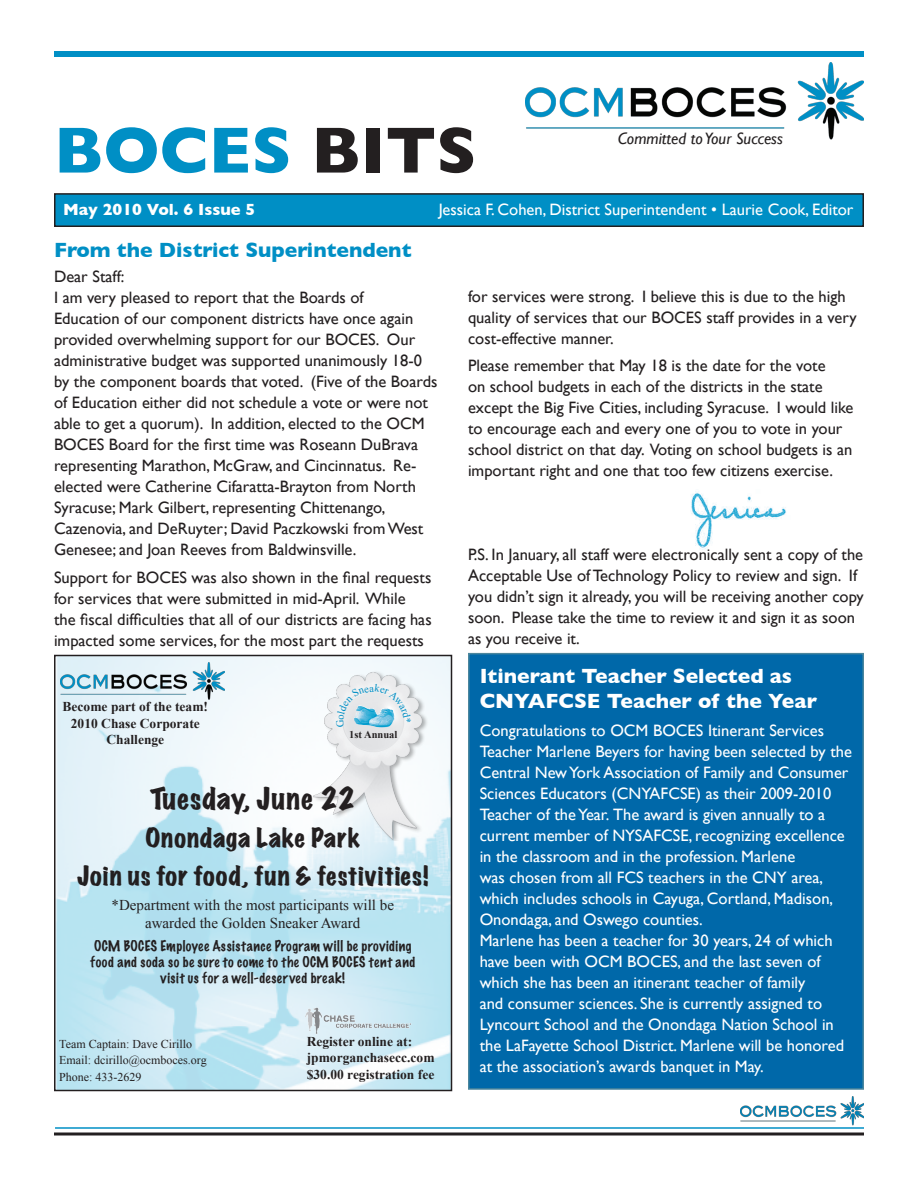
<style>
.page{position:relative;width:918px;height:1188px;background:#fff}
.page>*{position:absolute;margin:0;border:0;box-sizing:border-box;transform-origin:0 0}
.t1{font:700 66px "Gill Sans";color:#008fc5}
.t2{font:expanded 27px "Marker Felt";letter-spacing:.03em;color:#231f20}
.t3{font:expanded 24px "Marker Felt";letter-spacing:.035em;color:#231f20}
.t4{font:700 21px/25.2px "Gill Sans";color:#fff}
.Headline{font:700 21px "Gill Sans";color:#008fc5}
.t5{font:16.5px/21px "Gill Sans";color:#231f20}
.t6{font:16.5px/21px "Gill Sans";color:#fff}
.t7{font:italic 16.5px "Gill Sans";color:#231f20}
.t8{font:700 16.5px "Gill Sans";color:#fff}
.t9{font:15px/18px "Times New Roman";color:#231f20;text-align:center}
.t10{font:100 13.5px/16.2px "Marker Felt";letter-spacing:.035em;color:#231f20;text-align:center}
.t11{font:700 13.5px/16.5px "Times New Roman";color:#231f20;text-align:center}
.t12{font:12px "Times New Roman";color:#231f20}
.t13{font:700 10.5px "Times New Roman";color:#231f20}
.s1{color:#231f20}
</style>
<div class="page">
<div style="left:54px;top:51px;width:810px;height:6px;background:#008fc5"></div>
<img style="left:740px;top:1097px;width:124px;height:29px">
<img style="left:691px;top:491px;width:95px;height:59px">
<div style="left:55px;top:194px;width:808px;height:32px;background:#008fc5"></div>
<div style="left:54px;top:193px;width:810px;height:34px;border:2px solid #231f20"></div>
<img style="left:526px;top:63px;width:338px;height:77px">
<svg style="left:54px;top:1132px;width:810px;height:4px;background:#595657"></svg>
<hr style="left:55px;top:1127px;width:809px;height:2px;background:#008fc5">
<img style="left:57px;top:658px;width:392px;height:430px">
<div style="left:54px;top:655px;width:398px;height:436px;border:2px solid #231f20"></div>
<img style="left:61px;top:663px;width:164px;height:39px">
<img style="left:310px;top:664px;width:118px;height:177px">
<img style="left:301px;top:1005px;width:113px;height:35px">
<div style="left:468px;top:653px;width:396px;height:437px;background:#0068a9;border:2px solid #4b869d"></div>
<svg style="left:336px;top:684px;width:75px;height:44px"></svg>
<p class="t1" style="left:54px;top:112px;width:424px">BOCES <span class="s1">BITS</span></p>
<p class="t8" style="left:63px;top:200px;width:194px">May 2010 Vol. 6 Issue 5</p>
<p class="t6" style="left:439px;top:199px;width:416px">Jessica F. Cohen, District Superintendent • Laurie Cook, Editor</p>
<p class="t7" style="left:618px;top:129px;width:167px">Committed to Your Success</p>
<p class="Headline" style="left:54px;top:238px;width:359px">From the District Superintendent</p>
<p class="t5" style="left:54px;top:266px;width:72px">Dear Staff:</p>
<p class="t5" style="left:54px;top:287px;width:385px">I am very pleased to report that the Boards of<br>Education of our component districts have once again provided overwhelming support for our BOCES. Our administrative budget was supported unanimously 18-0 by the component boards that voted. (Five of the Boards of Education either did not schedule a vote or were not able to get a quorum). In addition, elected to the OCM BOCES Board for the first time was</p>
<p class="t5" style="left:54px;top:434px;width:371px;text-indent:350px">va representing Marathon, McGraw, and Cincinnatus. Re&shy;elected were Catherine Cifaratta-Brayton from North Syracuse; Mark Gilbert, representing Chittenango, Cazenovia, and DeRuyter; David Paczkowski fromWest Genesee; and Joan Reeves from Baldwinsville.</p>
<p class="t5" style="left:54px;top:567px;width:379px">Support for BOCES was also shown in the final requests for services that were submitted in mid-April. While<br>the fiscal difficulties that all of our districts are facing has impacted some services, for the most part the requests</p>
<p class="t5" style="left:325px;top:434px;width:33px">eann</p>
<p class="t11" style="left:63px;top:698px;width:147px">Become part of the team!</p>
<p class="t11" style="left:71px;top:715px;width:130px">2010 Chase Corporate<br>Challenge</p>
<p class="t2" style="left:150px;top:785px;width:206px">Tuesday, June 22</p>
<p class="t3" style="left:145px;top:825px;width:216px">Onondaga Lake Park</p>
<p class="t3" style="left:77px;top:863px;width:353px">Join us for food, fun &amp; festivities!</p>
<p class="t9" style="left:112px;top:895px;width:284px">*Department with the most participants will be awarded the Golden Sneaker Award</p>
<p class="t10" style="left:90px;top:938px;width:327px">OCM BOCES Employee Assistance Program will be providing food and soda so be sure to come to the OCM BOCES tent and visit us for a well-deserved break!</p>
<p class="t13" style="left:349px;top:728px;width:50px">1st Annual</p>
<p class="t12" style="left:59px;top:1037px;width:134px">Team Captain: Dave Cirillo</p>
<p class="t12" style="left:59px;top:1053px;width:149px">Email: dcirillo@ocmboces.org</p>
<p class="t12" style="left:59px;top:1070px;width:84px">Phone: 433-2629</p>
<p class="t11" style="left:307px;top:1033px;width:107px">Register online at:</p>
<p class="t11" style="left:307px;top:1049px;width:129px">jpmorganchasecc.com</p>
<p class="t11" style="left:307px;top:1066px;width:129px">$30.00 registration fee</p>
<p class="t5" style="left:468px;top:286px;width:390px">for services were strong. I believe this is due to the high quality of services that our BOCES staff provides in a very cost-effective manner.</p>
<p class="t5" style="left:468px;top:355px;width:387px">Please remember that May 18 is the date for the vote<br>on school budgets in each of the districts in the state except the Big Five Cities, including Syracuse. I would like to encourage each and every one of you to vote in your school district on that day. Voting on school budgets is an important right and one that too few citizens exercise.</p>
<p class="t5" style="left:468px;top:544px;width:397px">P.S. In January, all staff were electronically sent a copy of the Acceptable Use of Technology Policy to review and sign. If you didn’t sign it already, you will be receiving another copy soon. Please take the time to review it and sign it as soon as you receive it.</p>
<p class="t4" style="left:480px;top:663px;width:339px">Itinerant Teacher Selected as<br>CNYAFCSE Teacher of the Year</p>
<p class="t6" style="left:480px;top:720px;width:374px">Congratulations to OCM BOCES Itinerant Services Teacher Marlene Beyers for having been selected by the Central NewYork Association of Family and Consumer Sciences Educators (CNYAFCSE) as their 2009-2010<br>Teacher of theYear. The award is given annually to a current member of NYSAFCSE, recognizing excellence in the classroom and in the profession. Marlene<br>was chosen from all FCS teachers in the CNY area, which includes schools in Cayuga, Cortland, Madison, Onondaga, and Oswego counties.</p>
<p class="t6" style="left:480px;top:930px;width:366px">Marlene has been a teacher for 30 years, 24 of which have been with OCM BOCES, and the last seven of which she has been an itinerant teacher of family<br>and consumer sciences. She is currently assigned to Lyncourt School and the Onondaga Nation School in the LaFayette School District. Marlene will be honored at the association’s awards banquet in May.</p>
</div>
